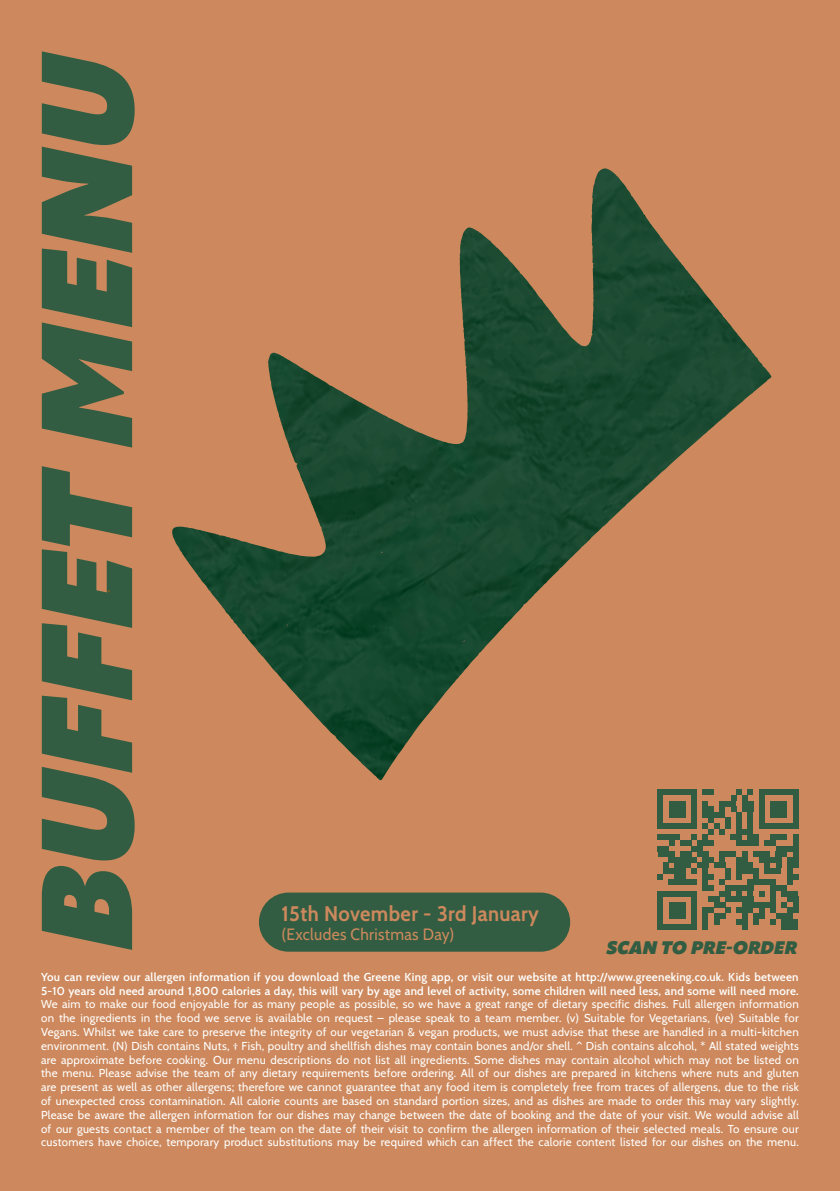
<style>
.page{position:relative;width:840px;height:1191px;background:#fff}
.page>*{position:absolute;margin:0;border:0;box-sizing:border-box;transform-origin:0 0}
.t1{font:italic 800 127.4px "Apparat";color:#325d42}
.t2{font:700 21px "Cabin";letter-spacing:.02em;color:#cd895d;scale:.95 1}
.t3{font:italic 800 18px "Apparat";color:#325d42}
.t4{font:16.4px "Cabin";letter-spacing:.02em;color:#cd895d;scale:.95 1}
.t5{font:11.4px/13.8px "Cabin";letter-spacing:.02em;color:#fff;text-align:justify}
.t6{font:600 11.4px/13.8px "Cabin";letter-spacing:.02em;color:#fff}
</style>
<div class="page">
<div style="left:0;top:0;width:839px;height:1191px;background:#cd895d"></div>
<div style="left:259px;top:892px;width:311px;height:59px;background:#325d42;border-radius:30px"></div>
<svg style="left:172px;top:168px;width:599px;height:613px"></svg>
<img style="left:459px;top:168px;width:146px;height:178px">
<div style="left:657px;top:834px;width:22px;height:6px;background:#325d42"></div>
<svg style="left:691px;top:834px;width:5px;height:6px"></svg>
<svg style="left:702px;top:789px;width:50px;height:51px"></svg>
<div style="left:730px;top:834px;width:11px;height:6px;background:#325d42"></div>
<div style="left:747px;top:834px;width:11px;height:6px;background:#325d42"></div>
<div style="left:769px;top:834px;width:17px;height:6px;background:#325d42"></div>
<svg style="left:669px;top:840px;width:5px;height:5px"></svg>
<div style="left:679px;top:840px;width:12px;height:5px;background:#325d42"></div>
<div style="left:696px;top:840px;width:17px;height:5px;background:#325d42"></div>
<div style="left:736px;top:840px;width:22px;height:5px;background:#325d42"></div>
<div style="left:764px;top:840px;width:11px;height:5px;background:#325d42"></div>
<svg style="left:793px;top:834px;width:4px;height:11px"></svg>
<div style="left:657px;top:845px;width:11px;height:6px;background:#325d42"></div>
<div style="left:691px;top:845px;width:11px;height:6px;background:#325d42"></div>
<div style="left:775px;top:845px;width:22px;height:6px;background:#325d42"></div>
<div style="left:657px;top:851px;width:17px;height:6px;background:#325d42"></div>
<div style="left:679px;top:851px;width:12px;height:6px;background:#325d42"></div>
<div style="left:696px;top:851px;width:11px;height:6px;background:#325d42"></div>
<div style="left:719px;top:851px;width:17px;height:6px;background:#325d42"></div>
<div style="left:668px;top:857px;width:28px;height:5px;background:#325d42"></div>
<div style="left:702px;top:857px;width:11px;height:5px;background:#325d42"></div>
<svg style="left:719px;top:857px;width:5px;height:5px"></svg>
<svg style="left:663px;top:862px;width:5px;height:6px"></svg>
<div style="left:674px;top:862px;width:17px;height:6px;background:#325d42"></div>
<div style="left:696px;top:862px;width:11px;height:6px;background:#325d42"></div>
<div style="left:713px;top:862px;width:11px;height:6px;background:#325d42"></div>
<div style="left:662px;top:868px;width:23px;height:6px;background:#325d42"></div>
<svg style="left:691px;top:868px;width:5px;height:6px"></svg>
<svg style="left:657px;top:874px;width:5px;height:5px"></svg>
<div style="left:674px;top:874px;width:11px;height:5px;background:#325d42"></div>
<div style="left:702px;top:874px;width:11px;height:5px;background:#325d42"></div>
<div style="left:668px;top:879px;width:28px;height:6px;background:#325d42"></div>
<svg style="left:702px;top:868px;width:5px;height:17px"></svg>
<svg style="left:719px;top:868px;width:11px;height:17px"></svg>
<div style="left:702px;top:885px;width:11px;height:5px;background:#325d42"></div>
<div style="left:724px;top:885px;width:28px;height:5px;background:#325d42"></div>
<div style="left:719px;top:890px;width:11px;height:6px;background:#325d42"></div>
<div style="left:707px;top:896px;width:12px;height:6px;background:#325d42"></div>
<div style="left:724px;top:896px;width:28px;height:6px;background:#325d42"></div>
<div style="left:713px;top:902px;width:11px;height:5px;background:#325d42"></div>
<div style="left:702px;top:907px;width:11px;height:6px;background:#325d42"></div>
<svg style="left:724px;top:907px;width:6px;height:6px"></svg>
<div style="left:713px;top:913px;width:11px;height:6px;background:#325d42"></div>
<svg style="left:714px;top:919px;width:5px;height:5px"></svg>
<svg style="left:702px;top:913px;width:5px;height:17px"></svg>
<svg style="left:736px;top:851px;width:61px;height:79px"></svg>
<div style="left:781px;top:924px;width:16px;height:6px;background:#325d42"></div>
<div style="left:657px;top:789px;width:39px;height:6px;background:#325d42"></div>
<svg style="left:657px;top:795px;width:5px;height:28px"></svg>
<svg style="left:691px;top:795px;width:5px;height:28px"></svg>
<div style="left:657px;top:823px;width:39px;height:6px;background:#325d42"></div>
<div style="left:668px;top:800px;width:17px;height:17px;background:#325d42"></div>
<div style="left:758px;top:789px;width:39px;height:6px;background:#325d42"></div>
<svg style="left:759px;top:795px;width:5px;height:28px"></svg>
<svg style="left:793px;top:795px;width:4px;height:28px"></svg>
<div style="left:758px;top:823px;width:39px;height:6px;background:#325d42"></div>
<div style="left:769px;top:800px;width:17px;height:17px;background:#325d42"></div>
<div style="left:657px;top:890px;width:39px;height:6px;background:#325d42"></div>
<svg style="left:657px;top:896px;width:5px;height:28px"></svg>
<svg style="left:691px;top:896px;width:5px;height:28px"></svg>
<div style="left:657px;top:924px;width:39px;height:6px;background:#325d42"></div>
<div style="left:668px;top:902px;width:17px;height:17px;background:#325d42"></div>
<h1 class="t1" style="left:7px;top:949px;width:899px;rotate:-90deg">BUFFET MENU</h1>
<h2 class="t2" style="left:281px;top:897px;width:272px">15th November - 3rd January</h2>
<h3 class="t4" style="left:281px;top:921px;width:183px">(Excludes Christmas Day)</h3>
<h3 class="t3" style="left:606px;top:936px;width:192px">SCAN TO PRE-ORDER</h3>
<p class="t6" style="left:41px;top:969px;width:758px">You can review our allergen information if you download the Greene King app, or visit our website at http://www.greeneking.co.uk. Kids between<br>5-10 years old need around 1,800 calories a day, this will vary by age and level of activity, some children will need less, and some will need more.</p>
<p class="t5" style="left:41px;top:996px;width:758px">We aim to make our food enjoyable for as many people as possible, so we have a great range of dietary specific dishes. Full allergen information on the ingredients in the food we serve is available on request – please speak to a team member. (v) Suitable for Vegetarians, (ve) Suitable for Vegans. Whilst we take care to preserve the integrity of our vegetarian &amp; vegan products, we must advise that these are handled in a multi-kitchen environment. (N) Dish contains Nuts, † Fish, poultry and shellfish dishes may contain bones and/or shell. ^ Dish contains alcohol, * All stated weights are approximate before cooking. Our menu descriptions do not list all ingredients. Some dishes may contain alcohol which may not be listed on the menu. Please advise the team of any dietary requirements before ordering. All of our dishes are prepared in kitchens where nuts and gluten are present as well as other allergens; therefore we cannot guarantee that any food item is completely free from traces of allergens, due to the risk of unexpected cross contamination. All calorie counts are based on standard portion sizes, and as dishes are made to order this may vary slightly.<br>Please be aware the allergen information for our dishes may change between the date of booking and the date of your visit. We would advise all of our guests contact a member of the team on the date of their visit to confirm the allergen information of their selected meals. To ensure our customers have choice, temporary product substitutions may be required which can affect the calorie content listed for our dishes on the menu.</p>
</div>
